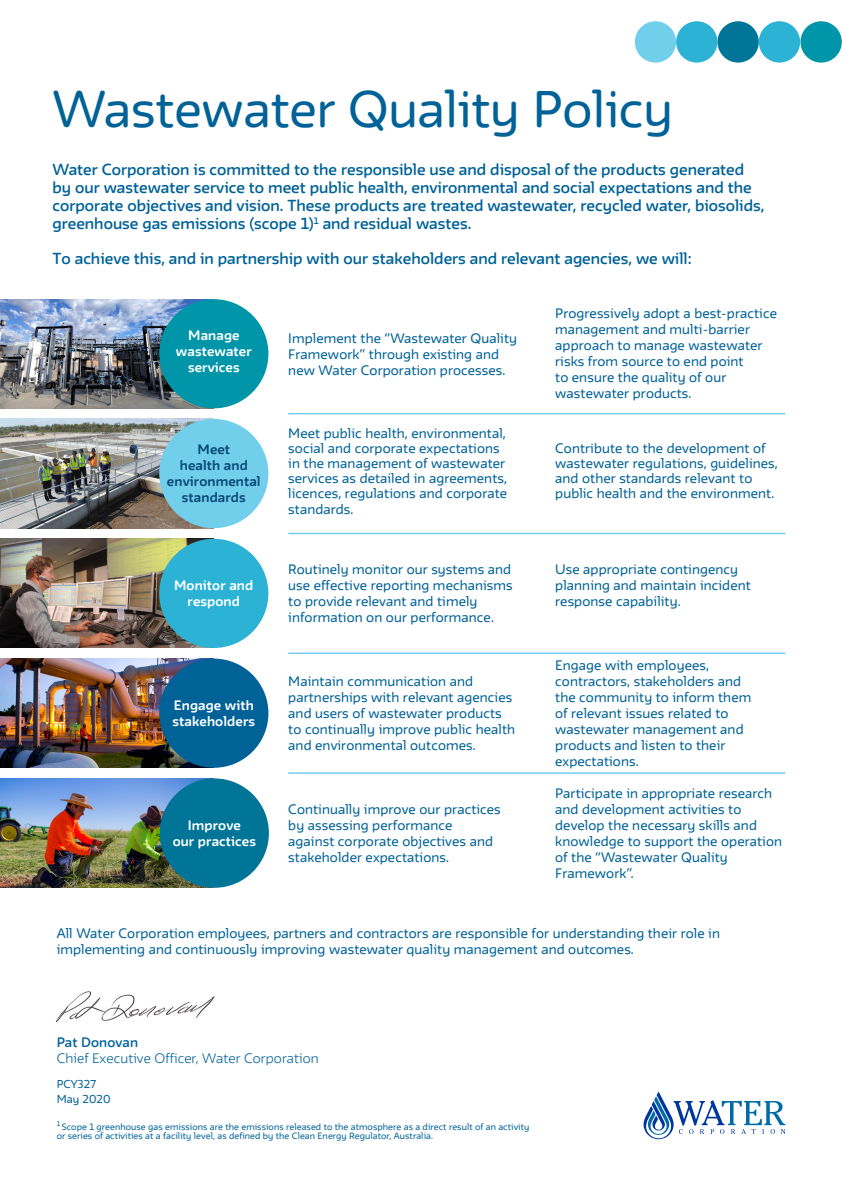
<style>
.page{position:relative;width:842px;height:1191px;background:#fff}
.page>*{position:absolute;margin:0;border:0;box-sizing:border-box;transform-origin:0 0}
.t1{font:45px "FWT Irma Round";color:#016298}
.t2{font:600 14px/18px "FWT Irma Round";color:#016298}
.Body{font:12px/16px "FWT Irma Round";letter-spacing:.01em;color:#016298}
.Heading{font:700 12px/16px "FWT Irma Round";letter-spacing:.01em;color:#fff;text-align:center}
.Body-2{font:300 12px "FWT Irma Round";letter-spacing:.01em;color:#016298}
.Heading-2{font:700 12px/16px "FWT Irma Round";letter-spacing:.01em;color:#074974;text-align:center}
.Body-3{font:600 12px "FWT Irma Round";letter-spacing:.01em;color:#016298}
.Body_10{font:10px "FWT Irma Round";letter-spacing:.01em;color:#016298}
.Body_10-2{font:8px/9.6px "FWT Irma Round";letter-spacing:.01em;color:#016298}
</style>
<div class="page">
<svg style="left:643px;top:1091px;width:142px;height:48px"></svg>
<img style="left:0;top:299px;width:206px;height:109px">
<div style="left:159px;top:299px;width:109px;height:109px;background:#0095a8;border-radius:50%"></div>
<img style="left:0;top:419px;width:206px;height:109px">
<div style="left:159px;top:419px;width:109px;height:109px;background:#72cfec;border-radius:50%"></div>
<img style="left:0;top:658px;width:206px;height:109px">
<div style="left:159px;top:658px;width:109px;height:109px;background:#016298;border-radius:50%"></div>
<img style="left:0;top:539px;width:206px;height:109px">
<div style="left:159px;top:539px;width:109px;height:109px;background:#2bb2d4;border-radius:50%"></div>
<hr style="left:288px;top:413px;width:497px;height:1px;background:#72cfec">
<hr style="left:288px;top:652px;width:497px;height:2px;background:#72cfec">
<hr style="left:288px;top:533px;width:497px;height:1px;background:#72cfec">
<img style="left:0;top:778px;width:207px;height:109px">
<div style="left:160px;top:778px;width:109px;height:109px;background:#007597;border-radius:50%"></div>
<hr style="left:288px;top:772px;width:497px;height:2px;background:#72cfec">
<div style="left:717px;top:21px;width:42px;height:42px;background:#007597;border-radius:50%"></div>
<div style="left:635px;top:21px;width:41px;height:42px;background:#72cfec;border-radius:50%"></div>
<div style="left:759px;top:21px;width:41px;height:42px;background:#2bb2d4;border-radius:50%"></div>
<div style="left:676px;top:21px;width:41px;height:42px;background:#2bb2d4;border-radius:50%"></div>
<div style="left:800px;top:21px;width:42px;height:42px;background:#0095a8;border-radius:50%"></div>
<img style="left:56px;top:991px;width:158px;height:31px">
<p class="t1" style="left:52px;top:72px;width:622px">Wastewater Quality Policy</p>
<p class="t2" style="left:52px;top:159px;width:713px">Water Corporation is committed to the responsible use and disposal of the products generated by our wastewater service to meet public health, environmental and social expectations and the corporate objectives and vision. These products are treated wastewater, recycled water, biosolids, greenhouse gas emissions (scope 1)<sup>1</sup> and residual wastes.</p>
<p class="t2" style="left:52px;top:248px;width:641px">To achieve this, and in partnership with our stakeholders and relevant agencies, we will:</p>
<p class="Heading" style="left:176px;top:326px;width:77px">Manage wastewater services</p>
<p class="Heading-2" style="left:167px;top:441px;width:95px">Meet<br>health and environmental standards</p>
<p class="Heading" style="left:174px;top:576px;width:81px">Monitor and respond</p>
<p class="Heading" style="left:173px;top:696px;width:84px;text-align:left">Engage with stakeholders</p>
<p class="Heading" style="left:173px;top:816px;width:85px">Improve<br>our practices</p>
<p class="Body" style="left:288px;top:329px;width:230px">Implement the “Wastewater Quality<br>Framework” through existing and new Water Corporation processes.</p>
<p class="Body" style="left:288px;top:425px;width:220px;line-height:15.2px">Meet public health, environmental, social and corporate expectations in the management of wastewater services as detailed in agreements, licences, regulations and corporate standards.</p>
<p class="Body" style="left:555px;top:304px;width:223px">Progressively adopt a best-practice management and multi-barrier approach to manage wastewater risks from source to end point<br>to ensure the quality of our wastewater products.</p>
<p class="Body" style="left:555px;top:440px;width:224px;line-height:15px">Contribute to the development of wastewater regulations, guidelines, and other standards relevant to public health and the environment.</p>
<p class="Body" style="left:288px;top:560px;width:226px">Routinely monitor our systems and use effective reporting mechanisms to provide relevant and timely information on our performance.</p>
<p class="Body" style="left:555px;top:560px;width:197px">Use appropriate contingency planning and maintain incident response capability.</p>
<p class="Body" style="left:288px;top:672px;width:228px">Maintain communication and partnerships with relevant agencies and users of wastewater products to continually improve public health and environmental outcomes.</p>
<p class="Body" style="left:288px;top:800px;width:214px">Continually improve our practices by assessing performance against corporate objectives and stakeholder expectations.</p>
<p class="Body" style="left:555px;top:656px;width:198px">Engage with employees, contractors, stakeholders and the community to inform them of relevant issues related to wastewater management and products and listen to their expectations.</p>
<p class="Body" style="left:555px;top:784px;width:228px">Participate in appropriate research and development activities to develop the necessary skills and knowledge to support the operation of the “Wastewater Quality<br>Framework”.</p>
<p class="Body" style="left:57px;top:924px;width:665px">All Water Corporation employees, partners and contractors are responsible for understanding their role in implementing and continuously improving wastewater quality management and outcomes.</p>
<p class="Body-3" style="left:57px;top:1032px;width:83px">Pat Donovan</p>
<p class="Body-2" style="left:57px;top:1048px;width:264px">Chief Executive Officer, Water Corporation</p>
<p class="Body_10" style="left:57px;top:1075px;width:41px">PCY327</p>
<p class="Body_10" style="left:57px;top:1090px;width:55px">May 2020</p>
<p class="Body_10-2" style="left:57px;top:1121px;width:474px"><sup>1</sup> Scope 1 greenhouse gas emissions are the emissions released to the atmosphere as a direct result of an activity or series of activities at a facility level, as defined by the Clean Energy Regulator, Australia.</p>
</div>
